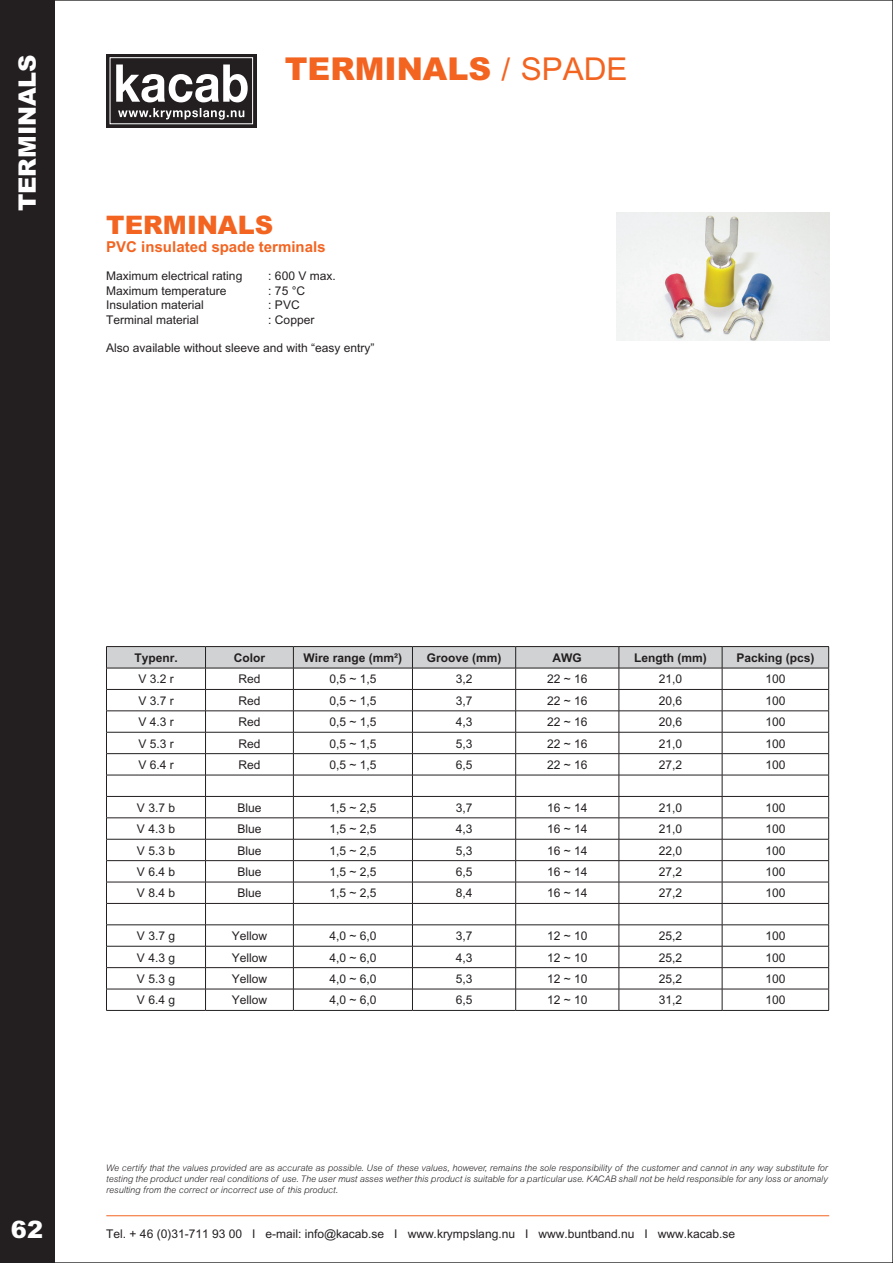
<style>
.page{position:relative;width:893px;height:1263px;background:#fff}
.page>*{position:absolute;margin:0;border:0;box-sizing:border-box;transform-origin:0 0}
.t1{font:900 31.5px "Arial";color:#f36421}
.t2{font:900 25.5px "Arial";color:#f36421}
.t3{font:900 24px "Arial";color:#fff}
.t4{font:700 15px "Arial";color:#f36421}
.t5{font:12px "Arial";color:#231f20}
.t6{font:700 12px "Arial";color:#231f20}
.t7{font:italic 300 9px/10.8px "Arial";color:#231f20;text-align:justify}
.s1{font-weight:400}
</style>
<div class="page">
<div style="left:0;top:0;width:54px;height:1263px;background:#231f20"></div>
<hr style="left:106px;top:1215px;width:723px;height:1px;background:#f36421">
<div style="left:106px;top:54px;width:150px;height:73px;background:#231f20"></div>
<div style="left:110px;top:57px;width:143px;height:67px;border:1px solid #fff"></div>
<svg style="left:116px;top:64px;width:132px;height:38px"></svg>
<svg style="left:118px;top:108px;width:126px;height:12px"></svg>
<img style="left:616px;top:213px;width:213px;height:127px">
<svg style="left:106px;top:646px;width:723px;height:364px"></svg>
<hr style="left:106px;top:1010px;width:100px;height:1px;background:#231f20">
<hr style="left:206px;top:1010px;width:87px;height:1px;background:#231f20">
<hr style="left:293px;top:1010px;width:119px;height:1px;background:#231f20">
<hr style="left:412px;top:1010px;width:104px;height:1px;background:#231f20">
<hr style="left:516px;top:1010px;width:103px;height:1px;background:#231f20">
<hr style="left:619px;top:1010px;width:103px;height:1px;background:#231f20">
<hr style="left:722px;top:1010px;width:107px;height:1px;background:#231f20">
<h3 class="t3" style="left:12px;top:211px;width:159px;rotate:-90deg">TERMINALS</h3>
<h1 class="t1" style="left:285px;top:49px;width:344px">TERMINALS <span class="s1">/ SPADE</span></h1>
<h2 class="t2" style="left:106px;top:208px;width:168px">TERMINALS</h2>
<p class="t4" style="left:106px;top:237px;width:221px">PVC insulated spade terminals</p>
<p class="t5" style="left:106px;top:269px;width:138px">Maximum electrical rating</p>
<p class="t5" style="left:268px;top:269px;width:69px">: 600 V max.</p>
<p class="t5" style="left:106px;top:284px;width:122px">Maximum temperature</p>
<p class="t5" style="left:268px;top:284px;width:38px">: 75 °C</p>
<p class="t5" style="left:106px;top:298px;width:99px">Insulation material</p>
<p class="t5" style="left:268px;top:298px;width:33px">: PVC</p>
<p class="t5" style="left:106px;top:312px;width:94px">Terminal material</p>
<p class="t5" style="left:268px;top:312px;width:48px">: Copper</p>
<p class="t5" style="left:106px;top:341px;width:270px">Also available without sleeve and with “easy entry”</p>
<p class="t6" style="left:134px;top:651px;width:45px">Typenr.</p>
<p class="t6" style="left:234px;top:651px;width:33px">Color</p>
<p class="t6" style="left:304px;top:651px;width:100px">Wire range (mm²)</p>
<p class="t6" style="left:427px;top:651px;width:76px">Groove (mm)</p>
<p class="t6" style="left:553px;top:651px;width:31px">AWG</p>
<p class="t6" style="left:634px;top:651px;width:74px">Length (mm)</p>
<p class="t6" style="left:736px;top:651px;width:80px">Packing (pcs)</p>
<p class="t5" style="left:138px;top:672px;width:37px">V 3.2 r</p>
<p class="t5" style="left:238px;top:672px;width:24px">Red</p>
<p class="t5" style="left:329px;top:672px;width:49px">0,5 ~ 1,5</p>
<p class="t5" style="left:456px;top:672px;width:18px">3,2</p>
<p class="t5" style="left:547px;top:672px;width:42px">22 ~ 16</p>
<p class="t5" style="left:659px;top:672px;width:25px">21,0</p>
<p class="t5" style="left:765px;top:672px;width:22px">100</p>
<p class="t5" style="left:138px;top:694px;width:37px">V 3.7 r</p>
<p class="t5" style="left:238px;top:694px;width:24px">Red</p>
<p class="t5" style="left:329px;top:694px;width:49px">0,5 ~ 1,5</p>
<p class="t5" style="left:456px;top:694px;width:18px">3,7</p>
<p class="t5" style="left:547px;top:694px;width:42px">22 ~ 16</p>
<p class="t5" style="left:659px;top:694px;width:25px">20,6</p>
<p class="t5" style="left:765px;top:694px;width:22px">100</p>
<p class="t5" style="left:138px;top:715px;width:37px">V 4.3 r</p>
<p class="t5" style="left:238px;top:715px;width:24px">Red</p>
<p class="t5" style="left:329px;top:715px;width:49px">0,5 ~ 1,5</p>
<p class="t5" style="left:456px;top:715px;width:18px">4,3</p>
<p class="t5" style="left:547px;top:715px;width:42px">22 ~ 16</p>
<p class="t5" style="left:659px;top:715px;width:25px">20,6</p>
<p class="t5" style="left:765px;top:715px;width:22px">100</p>
<p class="t5" style="left:138px;top:736px;width:37px">V 5.3 r</p>
<p class="t5" style="left:238px;top:736px;width:24px">Red</p>
<p class="t5" style="left:329px;top:736px;width:49px">0,5 ~ 1,5</p>
<p class="t5" style="left:456px;top:736px;width:18px">5,3</p>
<p class="t5" style="left:547px;top:736px;width:42px">22 ~ 16</p>
<p class="t5" style="left:659px;top:736px;width:25px">21,0</p>
<p class="t5" style="left:765px;top:736px;width:22px">100</p>
<p class="t5" style="left:138px;top:758px;width:37px">V 6.4 r</p>
<p class="t5" style="left:238px;top:758px;width:24px">Red</p>
<p class="t5" style="left:329px;top:758px;width:49px">0,5 ~ 1,5</p>
<p class="t5" style="left:456px;top:758px;width:18px">6,5</p>
<p class="t5" style="left:547px;top:758px;width:42px">22 ~ 16</p>
<p class="t5" style="left:659px;top:758px;width:25px">27,2</p>
<p class="t5" style="left:765px;top:758px;width:22px">100</p>
<p class="t5" style="left:137px;top:801px;width:40px">V 3.7 b</p>
<p class="t5" style="left:237px;top:801px;width:26px">Blue</p>
<p class="t5" style="left:329px;top:801px;width:49px">1,5 ~ 2,5</p>
<p class="t5" style="left:456px;top:801px;width:18px">3,7</p>
<p class="t5" style="left:547px;top:801px;width:42px">16 ~ 14</p>
<p class="t5" style="left:659px;top:801px;width:25px">21,0</p>
<p class="t5" style="left:765px;top:801px;width:22px">100</p>
<p class="t5" style="left:137px;top:822px;width:40px">V 4.3 b</p>
<p class="t5" style="left:237px;top:822px;width:26px">Blue</p>
<p class="t5" style="left:329px;top:822px;width:49px">1,5 ~ 2,5</p>
<p class="t5" style="left:456px;top:822px;width:18px">4,3</p>
<p class="t5" style="left:547px;top:822px;width:42px">16 ~ 14</p>
<p class="t5" style="left:659px;top:822px;width:25px">21,0</p>
<p class="t5" style="left:765px;top:822px;width:22px">100</p>
<p class="t5" style="left:137px;top:843px;width:40px">V 5.3 b</p>
<p class="t5" style="left:237px;top:843px;width:26px">Blue</p>
<p class="t5" style="left:329px;top:843px;width:49px">1,5 ~ 2,5</p>
<p class="t5" style="left:456px;top:843px;width:18px">5,3</p>
<p class="t5" style="left:547px;top:843px;width:42px">16 ~ 14</p>
<p class="t5" style="left:659px;top:843px;width:25px">22,0</p>
<p class="t5" style="left:765px;top:843px;width:22px">100</p>
<p class="t5" style="left:137px;top:865px;width:40px">V 6.4 b</p>
<p class="t5" style="left:237px;top:865px;width:26px">Blue</p>
<p class="t5" style="left:329px;top:865px;width:49px">1,5 ~ 2,5</p>
<p class="t5" style="left:456px;top:865px;width:18px">6,5</p>
<p class="t5" style="left:547px;top:865px;width:42px">16 ~ 14</p>
<p class="t5" style="left:659px;top:865px;width:25px">27,2</p>
<p class="t5" style="left:765px;top:865px;width:22px">100</p>
<p class="t5" style="left:137px;top:886px;width:40px">V 8.4 b</p>
<p class="t5" style="left:237px;top:886px;width:26px">Blue</p>
<p class="t5" style="left:329px;top:886px;width:49px">1,5 ~ 2,5</p>
<p class="t5" style="left:456px;top:886px;width:18px">8,4</p>
<p class="t5" style="left:547px;top:886px;width:42px">16 ~ 14</p>
<p class="t5" style="left:659px;top:886px;width:25px">27,2</p>
<p class="t5" style="left:765px;top:886px;width:22px">100</p>
<p class="t5" style="left:137px;top:929px;width:40px">V 3.7 g</p>
<p class="t5" style="left:232px;top:929px;width:37px">Yellow</p>
<p class="t5" style="left:329px;top:929px;width:49px">4,0 ~ 6,0</p>
<p class="t5" style="left:456px;top:929px;width:18px">3,7</p>
<p class="t5" style="left:547px;top:929px;width:42px">12 ~ 10</p>
<p class="t5" style="left:659px;top:929px;width:25px">25,2</p>
<p class="t5" style="left:765px;top:929px;width:22px">100</p>
<p class="t5" style="left:137px;top:950px;width:40px">V 4.3 g</p>
<p class="t5" style="left:232px;top:950px;width:37px">Yellow</p>
<p class="t5" style="left:329px;top:950px;width:49px">4,0 ~ 6,0</p>
<p class="t5" style="left:456px;top:950px;width:18px">4,3</p>
<p class="t5" style="left:547px;top:950px;width:42px">12 ~ 10</p>
<p class="t5" style="left:659px;top:950px;width:25px">25,2</p>
<p class="t5" style="left:765px;top:950px;width:22px">100</p>
<p class="t5" style="left:137px;top:972px;width:40px">V 5.3 g</p>
<p class="t5" style="left:232px;top:972px;width:37px">Yellow</p>
<p class="t5" style="left:329px;top:972px;width:49px">4,0 ~ 6,0</p>
<p class="t5" style="left:456px;top:972px;width:18px">5,3</p>
<p class="t5" style="left:547px;top:972px;width:42px">12 ~ 10</p>
<p class="t5" style="left:659px;top:972px;width:25px">25,2</p>
<p class="t5" style="left:765px;top:972px;width:22px">100</p>
<p class="t5" style="left:137px;top:993px;width:40px">V 6.4 g</p>
<p class="t5" style="left:232px;top:993px;width:37px">Yellow</p>
<p class="t5" style="left:329px;top:993px;width:49px">4,0 ~ 6,0</p>
<p class="t5" style="left:456px;top:993px;width:18px">6,5</p>
<p class="t5" style="left:547px;top:993px;width:42px">12 ~ 10</p>
<p class="t5" style="left:659px;top:993px;width:25px">31,2</p>
<p class="t5" style="left:765px;top:993px;width:22px">100</p>
<p class="t7" style="left:106px;top:1162px;width:723px">We certify that the values provided are as accurate as possible. Use of these values, however, remains the sole responsibility of the customer and cannot in any way substitute for testing the product under real conditions of use. The user must asses wether this product is suitable for a particular use. KACAB shall not be held responsible for any loss or anomaly resulting from the correct or incorrect use of this product.</p>
<h3 class="t3" style="left:11px;top:1214px;width:34px">62</h3>
<p class="t5" style="left:106px;top:1227px;width:630px">Tel. + 46 (0)31-711 93 00 I e-mail: info@kacab.se I www.krympslang.nu I www.buntband.nu I www.kacab.se</p>
</div>
